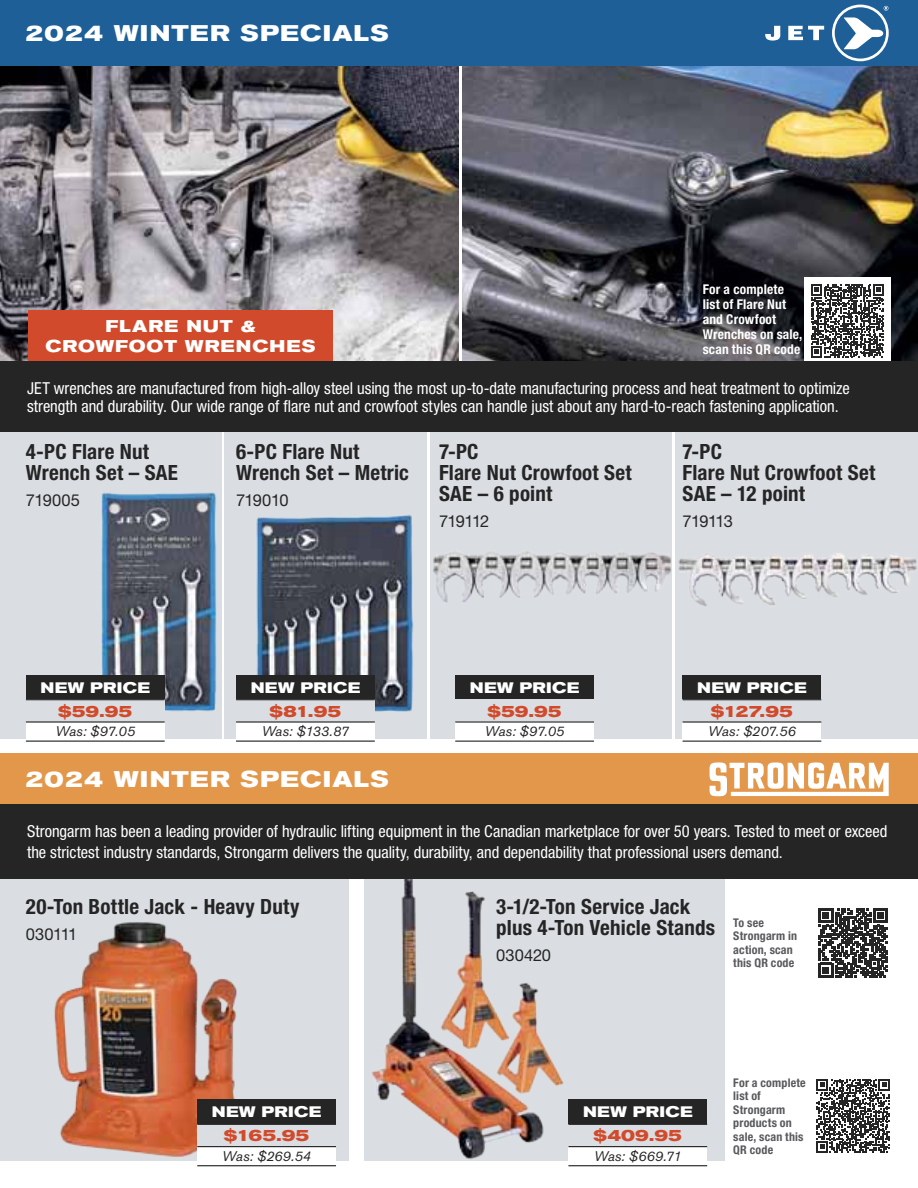
<style>
.page{position:relative;width:918px;height:1188px;background:#fff}
.page>*{position:absolute;margin:0;border:0;box-sizing:border-box;transform-origin:0 0}
.t1{font:700 expanded 22.5px "Akzidenz Grotesk BQ";letter-spacing:.055em;color:#fff}
.t2{font:700 condensed 21px/21px "Helvetica Neue LT Std";letter-spacing:.01em;color:#262526}
.t3{font:700 expanded 16.95px/20.2px "Akzidenz Grotesk BQ";letter-spacing:.065em;color:#fff;text-align:center}
.t4{font:condensed 16.5px/18px "Helvetica Neue LT Std";color:#fff}
.t5{font:16.5px "Helvetica Neue LT Std";letter-spacing:-.035em;color:#262526}
.t6{font:700 expanded 16.2px "Akzidenz Grotesk BQ";letter-spacing:-.005em;color:#d14a2b}
.t7{font:700 expanded 15.15px "Akzidenz Grotesk BQ";letter-spacing:.03em;color:#fff}
.t8{font:italic 13.95px "Akzidenz Grotesk BQ";letter-spacing:.005em;color:#262526}
.t9{font:700 condensed 13.5px/15px "Helvetica Neue LT Std";letter-spacing:.01em;color:#fff}
.t10{font:700 condensed 12px/13.5px "Helvetica Neue LT Std";letter-spacing:.015em;color:#58595c}
</style>
<div class="page">
<img style="left:0;top:66px;width:458px;height:295px">
<img style="left:463px;top:66px;width:455px;height:295px">
<div style="left:676px;top:432px;width:242px;height:307px;background:#dadee2"></div>
<img style="left:678px;top:553px;width:239px;height:53px">
<div style="left:0;top:879px;width:349px;height:282px;background:#dadee2"></div>
<img style="left:54px;top:922px;width:183px;height:236px">
<div style="left:430px;top:432px;width:242px;height:307px;background:#dadee2"></div>
<img style="left:433px;top:551px;width:238px;height:52px">
<div style="left:364px;top:879px;width:361px;height:282px;background:#dadee2"></div>
<img style="left:371px;top:879px;width:193px;height:280px">
<div style="left:225px;top:432px;width:202px;height:307px;background:#dadee2"></div>
<img style="left:256px;top:514px;width:158px;height:198px">
<div style="left:0;top:432px;width:221px;height:307px;background:#dadee2"></div>
<img style="left:101px;top:492px;width:116px;height:220px">
<div style="left:0;top:753px;width:918px;height:52px;background:#e2974b"></div>
<div style="left:0;top:0;width:918px;height:66px;background:#1e5f98"></div>
<div style="left:28px;top:310px;width:305px;height:52px;background:#d14a2b"></div>
<svg style="left:765px;top:26px;width:15px;height:15px"></svg>
<svg style="left:788px;top:26px;width:36px;height:14px"></svg>
<svg style="left:832px;top:5px;width:57px;height:56px"></svg>
<svg style="left:710px;top:762px;width:179px;height:34px"></svg>
<div style="left:26px;top:675px;width:139px;height:25px;background:#262526"></div>
<div style="left:26px;top:700px;width:139px;height:22px;background:#dadee2"></div>
<div style="left:26px;top:722px;width:139px;height:19px;background:#fff"></div>
<hr style="left:26px;top:721px;width:139px;height:2px;background:#262526">
<hr style="left:26px;top:741px;width:139px;height:1px;background:#262526">
<div style="left:236px;top:675px;width:139px;height:25px;background:#262526"></div>
<div style="left:236px;top:700px;width:139px;height:22px;background:#dadee2"></div>
<div style="left:236px;top:722px;width:139px;height:19px;background:#fff"></div>
<hr style="left:236px;top:721px;width:139px;height:2px;background:#262526">
<hr style="left:236px;top:741px;width:139px;height:1px;background:#262526">
<div style="left:455px;top:675px;width:139px;height:25px;background:#262526"></div>
<div style="left:455px;top:722px;width:139px;height:19px;background:#fff"></div>
<hr style="left:455px;top:721px;width:139px;height:2px;background:#262526">
<hr style="left:455px;top:741px;width:139px;height:1px;background:#262526">
<div style="left:683px;top:675px;width:138px;height:25px;background:#262526"></div>
<div style="left:683px;top:722px;width:138px;height:19px;background:#fff"></div>
<hr style="left:683px;top:721px;width:138px;height:2px;background:#262526">
<hr style="left:683px;top:741px;width:138px;height:1px;background:#262526">
<div style="left:804px;top:278px;width:87px;height:86px;background:#fff"></div>
<svg style="left:811px;top:284px;width:73px;height:73px"></svg>
<svg style="left:817px;top:1079px;width:73px;height:73px"></svg>
<div style="left:0;top:361px;width:918px;height:71px;background:#262526"></div>
<div style="left:197px;top:1099px;width:139px;height:25px;background:#262526"></div>
<div style="left:197px;top:1124px;width:139px;height:23px;background:#dadee2"></div>
<div style="left:197px;top:1147px;width:139px;height:19px;background:#fff"></div>
<hr style="left:197px;top:1124px;width:139px;height:1px;background:#262526">
<hr style="left:197px;top:1146px;width:139px;height:1px;background:#262526">
<hr style="left:197px;top:1165px;width:139px;height:1px;background:#262526">
<div style="left:568px;top:1099px;width:139px;height:25px;background:#262526"></div>
<div style="left:568px;top:1147px;width:139px;height:19px;background:#fff"></div>
<hr style="left:568px;top:1124px;width:139px;height:1px;background:#262526">
<hr style="left:568px;top:1146px;width:139px;height:1px;background:#262526">
<hr style="left:568px;top:1165px;width:139px;height:1px;background:#262526">
<div style="left:0;top:805px;width:918px;height:74px;background:#262526"></div>
<svg style="left:818px;top:908px;width:70px;height:70px"></svg>
<p class="t1" style="left:25px;top:25px;width:365px">2024 WINTER SPECIALS</p>
<p class="t3" style="left:45px;top:318px;width:272px">FLARE NUT &amp;<br>CROWFOOT WRENCHES</p>
<p class="t9" style="left:703px;top:283px;width:101px">For a complete list of Flare Nut and Crowfoot<br>Wrenches on sale, scan this QR code</p>
<p class="t4" style="left:27px;top:380px;width:824px">JET wrenches are manufactured from high-alloy steel using the most up-to-date manufacturing process and heat treatment to optimize strength and durability. Our wide range of flare nut and crowfoot styles can handle just about any hard-to-reach fastening application.</p>
<p class="t2" style="left:26px;top:443px;width:154px">4-PC Flare Nut<br>Wrench Set – SAE</p>
<p class="t5" style="left:26px;top:491px;width:56px">719005</p>
<p class="t2" style="left:236px;top:443px;width:174px">6-PC Flare Nut<br>Wrench Set – Metric</p>
<p class="t5" style="left:236px;top:491px;width:54px">719010</p>
<p class="t2" style="left:439px;top:443px;width:194px">7-PC<br>Flare Nut Crowfoot Set<br>SAE – 6 point</p>
<p class="t5" style="left:439px;top:512px;width:52px">719112</p>
<p class="t2" style="left:683px;top:443px;width:194px">7-PC<br>Flare Nut Crowfoot Set<br>SAE – 12 point</p>
<p class="t5" style="left:683px;top:512px;width:52px">719113</p>
<p class="t7" style="left:41px;top:682px;width:111px">NEW PRICE</p>
<p class="t6" style="left:58px;top:705px;width:76px">$59.95</p>
<p class="t8" style="left:56px;top:723px;width:81px">Was: $97.05</p>
<p class="t7" style="left:251px;top:682px;width:111px">NEW PRICE</p>
<p class="t6" style="left:269px;top:705px;width:73px">$81.95</p>
<p class="t8" style="left:262px;top:723px;width:89px">Was: $133.87</p>
<p class="t1" style="left:25px;top:771px;width:365px">2024 WINTER SPECIALS</p>
<p class="t7" style="left:470px;top:682px;width:111px">NEW PRICE</p>
<p class="t6" style="left:487px;top:705px;width:76px">$59.95</p>
<p class="t8" style="left:485px;top:723px;width:81px">Was: $97.05</p>
<p class="t7" style="left:697px;top:682px;width:111px">NEW PRICE</p>
<p class="t6" style="left:711px;top:705px;width:84px">$127.95</p>
<p class="t8" style="left:708px;top:723px;width:89px">Was: $207.56</p>
<p class="t4" style="left:27px;top:822px;width:862px;line-height:21px">Strongarm has been a leading provider of hydraulic lifting equipment in the Canadian marketplace for over 50 years. Tested to meet or exceed the strictest industry standards, Strongarm delivers the quality, durability, and dependability that professional users demand.</p>
<p class="t2" style="left:26px;top:898px;width:275px">20-Ton Bottle Jack - Heavy Duty</p>
<p class="t5" style="left:26px;top:925px;width:53px">030111</p>
<p class="t7" style="left:212px;top:1106px;width:111px">NEW PRICE</p>
<p class="t6" style="left:224px;top:1130px;width:87px">$165.95</p>
<p class="t8" style="left:222px;top:1148px;width:90px">Was: $269.54</p>
<p class="t2" style="left:496px;top:898px;width:220px">3-1/2-Ton Service Jack plus 4-Ton Vehicle Stands</p>
<p class="t5" style="left:496px;top:946px;width:56px">030420</p>
<p class="t10" style="left:733px;top:917px;width:65px">To see<br>Strongarm in action, scan this QR code</p>
<p class="t7" style="left:583px;top:1106px;width:111px">NEW PRICE</p>
<p class="t6" style="left:593px;top:1130px;width:90px">$409.95</p>
<p class="t8" style="left:594px;top:1148px;width:89px">Was: $669.71</p>
<p class="t10" style="left:733px;top:1077px;width:74px">For a complete list of<br>Strongarm products on sale, scan this<br>QR code</p>
</div>
